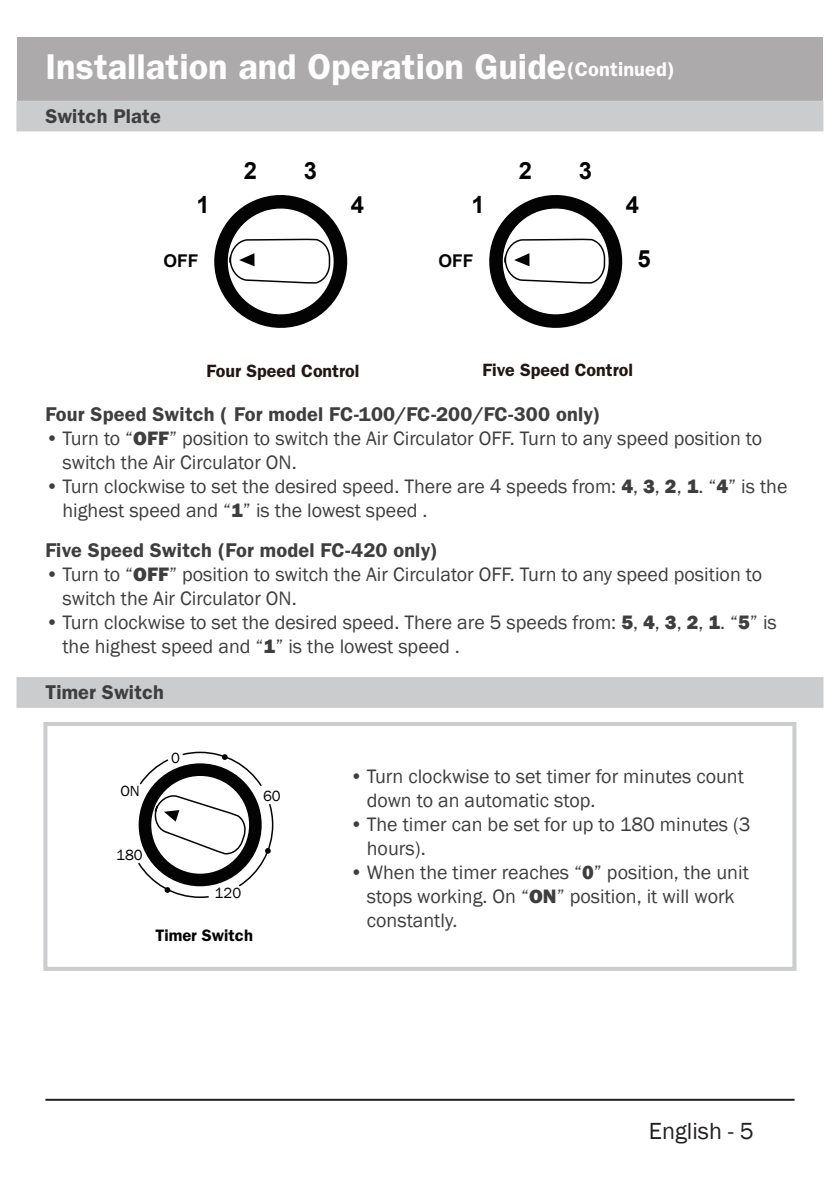
<style>
.page{position:relative;width:840px;height:1191px;background:#fff}
.page>*{position:absolute;margin:0;border:0;box-sizing:border-box;transform-origin:0 0}
.t1{font:600 36px "Franklin Gothic";color:#fff}
.t2{font:24px "Franklin Gothic";color:#231f20}
.t3{font:700 23.8px "Arial";color:#060303}
.t4{font:20px/24px "Franklin Gothic";color:#3e3e3f}
.t5{font:600 20px "Franklin Gothic";letter-spacing:.005em;color:#3e3e3f}
.t6{font:600 17.8px "Franklin Gothic";color:#221713}
.t7{font:700 17.6px "Arial";color:#060303}
.t8{font:600 16.6px "Franklin Gothic";color:#030303}
.t9{font:15.2px "Franklin Gothic";color:#030303}
.s1{font-size:20px}
.s2{font-weight:800}
</style>
<div class="page">
<hr style="left:45px;top:1098px;width:749px;height:2px;background:#231f20">
<div style="left:17px;top:38px;width:805px;height:63px;background:#acaaab"></div>
<div style="left:17px;top:101px;width:805px;height:30px;background:#cbccce"></div>
<svg style="left:214px;top:195px;width:134px;height:133px"></svg>
<svg style="left:489px;top:195px;width:134px;height:133px"></svg>
<div style="left:43px;top:722px;width:753px;height:249px;border:4px solid #cbccce"></div>
<div style="left:17px;top:677px;width:805px;height:30px;background:#cbccce"></div>
<div style="left:139px;top:763px;width:122px;height:123px;background:#030303;border-radius:50%"></div>
<div style="left:150px;top:775px;width:100px;height:99px;background:#fff;border-radius:50%"></div>
<svg style="left:139px;top:759px;width:31px;height:27px"></svg>
<svg style="left:181px;top:751px;width:81px;height:37px"></svg>
<svg style="left:138px;top:794px;width:136px;height:104px"></svg>
<h1 class="t1" style="left:45px;top:46px;width:630px">Installation and Operation Guide<span class="s1">(Continued)</span></h1>
<p class="t5" style="left:45px;top:104px;width:117px">Switch Plate</p>
<p class="t3" style="left:196px;top:188px;width:15px">1</p>
<p class="t7" style="left:163px;top:249px;width:37px">OFF</p>
<p class="t3" style="left:243px;top:155px;width:15px">2</p>
<p class="t3" style="left:303px;top:155px;width:15px">3</p>
<p class="t3" style="left:351px;top:188px;width:15px">4</p>
<p class="t3" style="left:471px;top:188px;width:15px">1</p>
<p class="t3" style="left:518px;top:155px;width:15px">2</p>
<p class="t3" style="left:578px;top:155px;width:15px">3</p>
<p class="t3" style="left:625px;top:188px;width:15px">4</p>
<p class="t7" style="left:438px;top:249px;width:37px">OFF</p>
<p class="t3" style="left:637px;top:243px;width:15px">5</p>
<p class="t6" style="left:482px;top:360px;width:152px">Five Speed Control</p>
<p class="t5" style="left:45px;top:402px;width:556px">Four Speed Switch ( For model FC-100/FC-200/FC-300 only)</p>
<p class="t4" style="left:62px;top:426px;width:700px;text-indent:-17px">• Turn to “<span class="s2">OFF</span>” position to switch the Air Circulator OFF. Turn to any speed position to switch the Air Circulator ON.</p>
<p class="t4" style="left:62px;top:474px;width:726px;text-indent:-17px">• Turn clockwise to set the desired speed. There are 4 speeds from: <span class="s2">4</span>, <span class="s2">3</span>, <span class="s2">2</span>, <span class="s2">1</span>. “<span class="s2">4</span>” is the highest speed and “<span class="s2">1</span>” is the lowest speed .</p>
<p class="t5" style="left:45px;top:539px;width:393px">Five Speed Switch (For model FC-420 only)</p>
<p class="t4" style="left:62px;top:563px;width:700px;text-indent:-17px">• Turn to “<span class="s2">OFF</span>” position to switch the Air Circulator OFF. Turn to any speed position to switch the Air Circulator ON.</p>
<p class="t4" style="left:62px;top:611px;width:715px;text-indent:-17px">• Turn clockwise to set the desired speed. There are 5 speeds from: <span class="s2">5</span>, <span class="s2">4</span>, <span class="s2">3</span>, <span class="s2">2</span>, <span class="s2">1</span>. “<span class="s2">5</span>” is the highest speed and “<span class="s2">1</span>” is the lowest speed .</p>
<p class="t6" style="left:206px;top:360px;width:154px">Four Speed Control</p>
<p class="t5" style="left:45px;top:680px;width:120px">Timer Switch</p>
<p class="t9" style="left:120px;top:781px;width:21px">ON</p>
<p class="t9" style="left:171px;top:749px;width:10px">0</p>
<p class="t9" style="left:263px;top:786px;width:19px">60</p>
<p class="t9" style="left:116px;top:846px;width:28px">180</p>
<p class="t9" style="left:214px;top:883px;width:28px">120</p>
<p class="t8" style="left:155px;top:925px;width:99px">Timer Switch</p>
<p class="t4" style="left:366px;top:764px;width:378px;text-indent:-17px">• Turn clockwise to set timer for minutes count down to an automatic stop.</p>
<p class="t4" style="left:366px;top:812px;width:385px;text-indent:-17px">• The timer can be set for up to 180 minutes (3 hours).</p>
<p class="t4" style="left:366px;top:860px;width:383px;text-indent:-17px">• When the timer reaches “<span class="s2">0</span>” position, the unit stops working. On “<span class="s2">ON</span>” position, it will work constantly.</p>
<p class="t2" style="left:648px;top:1115px;width:107px">English - 5</p>
</div>
